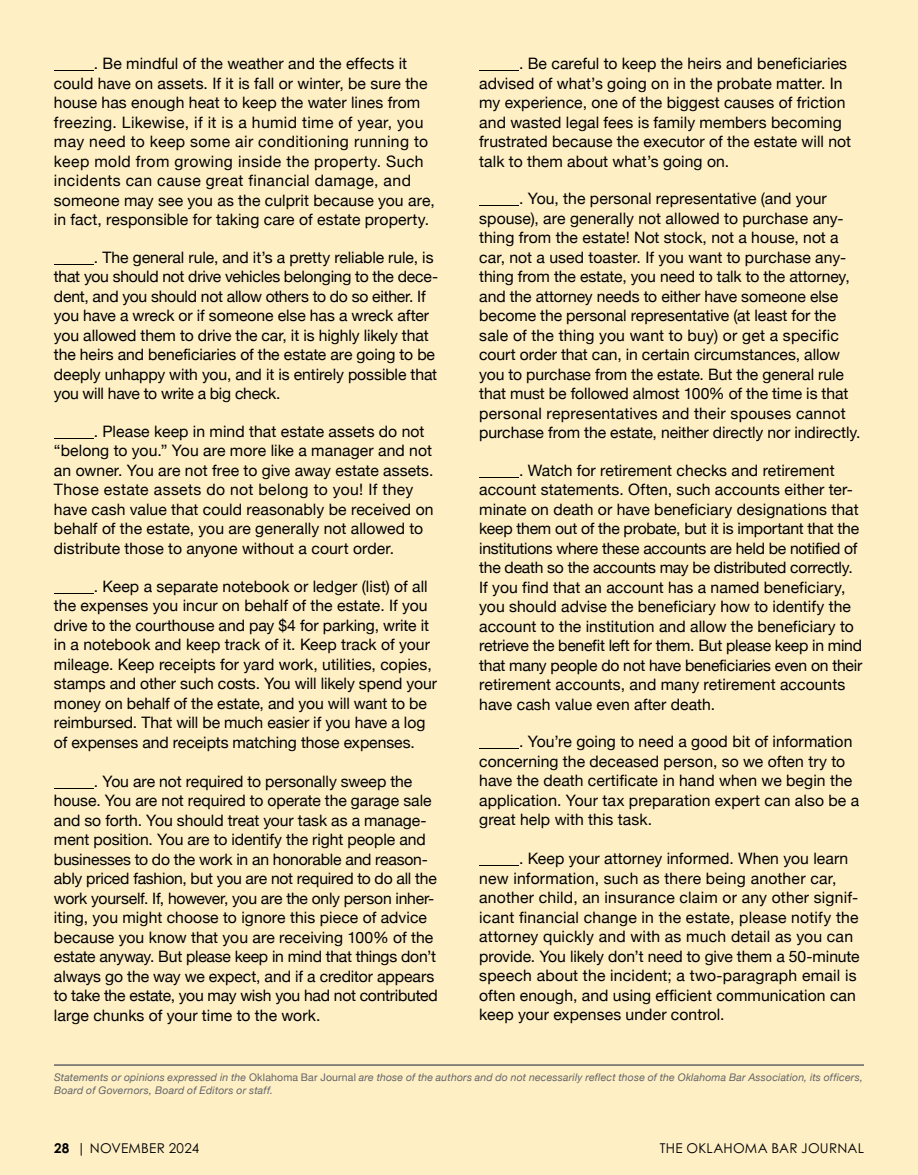
<style>
.page{position:relative;width:918px;height:1175px;background:#fff}
.page>*{position:absolute;margin:0;border:0;box-sizing:border-box;transform-origin:0 0}
.t1{font:15.75px/19.5px "Helvetica Neue";color:#000;scale:5 1}
.t2{font:13.5px "Century Gothic Pro";letter-spacing:.015em;color:#000}
.t3{font:italic 10.5px/13.2px "Helvetica Neue";letter-spacing:.02em;color:#636466}
.s1{font-style:normal}
.s2{font-weight:700}
</style>
<div class="page">
<div style="left:0;top:0;width:918px;height:1174px;background:#feefc5"></div>
<hr style="left:54px;top:1064px;width:810px;height:1px;background:#636466">
<p class="t1" style="left:54px;top:55px;width:78px">_. Be mindful of the weather and the effects it could have on assets. If it is fall or winter, be sure the house has enough heat to keep the water lines from freezing. Likewise, if it is a humid time of year, you may need to keep some air conditioning running to keep mold from growing inside the property. Such incidents can cause great financial damage, and someone may see you as the culprit because you are, in fact, responsible for taking care of estate property.</p>
<p class="t1" style="left:54px;top:248px;width:78px">_. The general rule, and it’s a pretty reliable rule, is that you should not drive vehicles belonging to the dece&shy;dent, and you should not allow others to do so either. If you have a wreck or if someone else has a wreck after you allowed them to drive the car, it is highly likely that the heirs and beneficiaries of the estate are going to be deeply unhappy with you, and it is entirely possible that you will have to write a big check.</p>
<p class="t1" style="left:54px;top:422px;width:77px">_. Please keep in mind that estate assets do not “belong to you.” You are more like a manager and not an owner. You are not free to give away estate assets.<br>Those estate assets do not belong to you! If they have cash value that could reasonably be received on behalf of the estate, you are generally not allowed to distribute those to anyone without a court order.</p>
<p class="t1" style="left:54px;top:577px;width:78px">_. Keep a separate notebook or ledger (list) of all the expenses you incur on behalf of the estate. If you drive to the courthouse and pay $4 for parking, write it in a notebook and keep track of it. Keep track of your mileage. Keep receipts for yard work, utilities, copies, stamps and other such costs. You will likely spend your money on behalf of the estate, and you will want to be reimbursed. That will be much easier if you have a log of expenses and receipts matching those expenses.</p>
<p class="t1" style="left:54px;top:772px;width:78px">_. You are not required to personally sweep the house. You are not required to operate the garage sale and so forth. You should treat your task as a manage&shy;ment position. You are to identify the right people and businesses to do the work in an honorable and reason&shy;ably priced fashion, but you are not required to do all the work yourself. If, however, you are the only person inher&shy;iting, you might choose to ignore this piece of advice because you know that you are receiving 100% of the estate anyway. But please keep in mind that things don’t always go the way we expect, and if a creditor appears to take the estate, you may wish you had not contributed large chunks of your time to the work.</p>
<p class="t1" style="left:479px;top:55px;width:76px">_. Be careful to keep the heirs and beneficiaries advised of what’s going on in the probate matter. In my experience, one of the biggest causes of friction and wasted legal fees is family members becoming frustrated because the executor of the estate will not talk to them about what’s going on.</p>
<p class="t1" style="left:479px;top:190px;width:78px">_. You, the personal representative (and your spouse), are generally not allowed to purchase any&shy;thing from the estate! Not stock, not a house, not a car, not a used toaster. If you want to purchase any&shy;thing from the estate, you need to talk to the attorney, and the attorney needs to either have someone else become the personal representative (at least for the sale of the thing you want to buy) or get a specific court order that can, in certain circumstances, allow you to purchase from the estate. But the general rule that must be followed almost 100% of the time is that personal representatives and their spouses cannot purchase from the estate, neither directly nor indirectly.</p>
<p class="t1" style="left:479px;top:461px;width:78px">_. Watch for retirement checks and retirement account statements. Often, such accounts either ter&shy;minate on death or have beneficiary designations that keep them out of the probate, but it is important that the institutions where these accounts are held be notified of the death so the accounts may be distributed correctly.<br>If you find that an account has a named beneficiary, you should advise the beneficiary how to identify the account to the institution and allow the beneficiary to retrieve the benefit left for them. But please keep in mind that many people do not have beneficiaries even on their retirement accounts, and many retirement accounts have cash value even after death.</p>
<p class="t1" style="left:479px;top:733px;width:77px">_. You’re going to need a good bit of information concerning the deceased person, so we often try to have the death certificate in hand when we begin the application. Your tax preparation expert can also be a great help with this task.</p>
<p class="t1" style="left:479px;top:850px;width:78px">_. Keep your attorney informed. When you learn new information, such as there being another car, another child, an insurance claim or any other signif&shy;icant financial change in the estate, please notify the attorney quickly and with as much detail as you can provide. You likely don’t need to give them a 50-minute speech about the incident; a two-paragraph email is often enough, and using efficient communication can keep your expenses under control.</p>
<p class="t3" style="left:54px;top:1070px;width:810px">Statements or opinions expressed in the <span class="s1">Oklahoma Bar Journal</span> are those of the authors and do not necessarily reflect those of the Oklahoma Bar Association, its officers,<br>Board of Governors, Board of Editors or staff.</p>
<p class="t2" style="left:54px;top:1139px;width:147px"><span class="s2">28</span> | NOVEMBER 2024</p>
<p class="t2" style="left:660px;top:1139px;width:206px">THE OKLAHOMA BAR JOURNAL</p>
</div>
